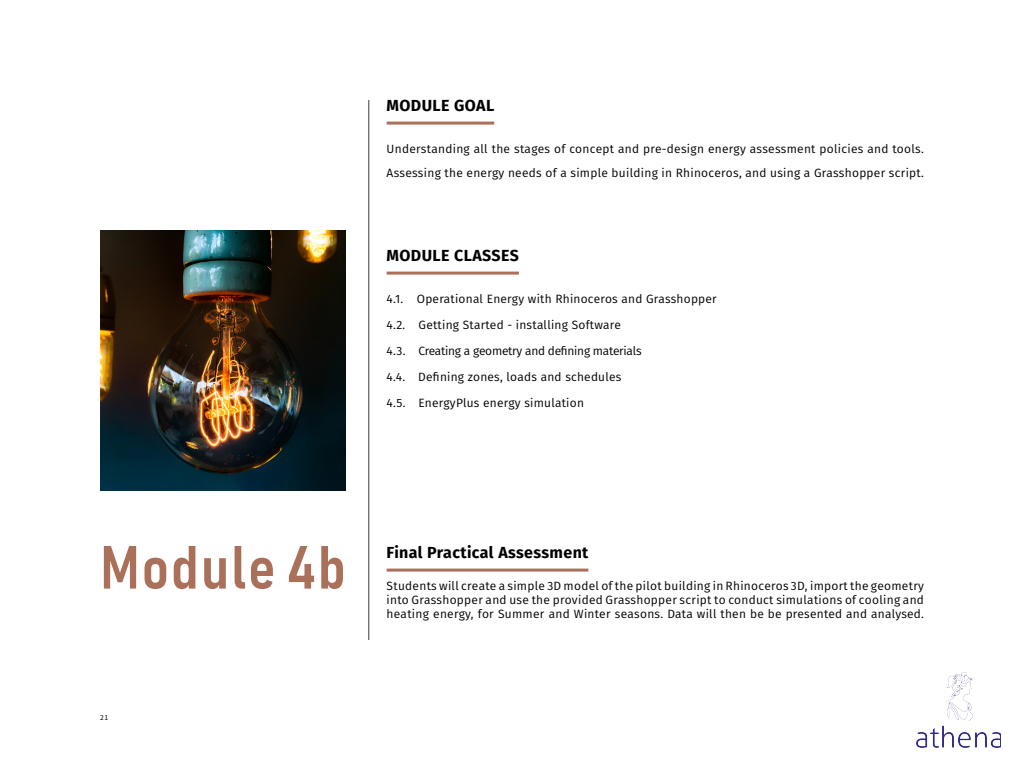
<style>
.page{position:relative;width:1024px;height:768px;background:#fff}
.page>*{position:absolute;margin:0;border:0;box-sizing:border-box;transform-origin:0 0}
.Headline_-_Bold__Ali{font:60px "Bahnschrift";letter-spacing:.025em;color:#aa705a}
.Pull_Text{font:700 16px "Fira Sans";letter-spacing:.025em;color:#000}
.Pull_Text-2{font:12px/14px "Fira Sans";letter-spacing:.02em;color:#000}
.Pull_Text-3{font:12px "Fira Sans";letter-spacing:-.02em;color:#000}
.t1{font:7.5px "Source Sans Pro";color:#000}
</style>
<div class="page">
<hr style="left:369px;top:100px;width:1px;height:540px;background:#3b3c3b">
<img style="left:100px;top:230px;width:246px;height:260px">
<img style="left:916px;top:673px;width:85px;height:74px">
<hr style="left:387px;top:122px;width:107px;height:3px;background:#aa705a">
<hr style="left:387px;top:272px;width:132px;height:3px;background:#aa705a">
<hr style="left:387px;top:569px;width:201px;height:3px;background:#aa705a">
<p class="Pull_Text" style="left:387px;top:92px;width:109px">MODULE GOAL</p>
<p class="Pull_Text-2" style="left:387px;top:137px;width:539px;line-height:24px">Understanding all the stages of concept and pre-design energy assessment policies and tools.<br>Assessing the energy needs of a simple building in Rhinoceros, and using a Grasshopper script.</p>
<p class="Pull_Text" style="left:387px;top:242px;width:134px">MODULE CLASSES</p>
<p class="Pull_Text-2" style="left:387px;top:292px;width:332px">4.1. Operational Energy with Rhinoceros and Grasshopper</p>
<p class="Pull_Text-2" style="left:387px;top:318px;width:236px">4.2. Getting Started - installing Software</p>
<p class="Pull_Text-3" style="left:387px;top:342px;width:256px">4.3. Creating a geometry and defining materials</p>
<p class="Pull_Text-2" style="left:387px;top:370px;width:236px">4.4. Defining zones, loads and schedules</p>
<p class="Pull_Text-2" style="left:387px;top:396px;width:199px">4.5. EnergyPlus energy simulation</p>
<p class="Headline_-_Bold__Ali" style="left:100px;top:522px;width:247px">Module 4b</p>
<p class="t1" style="left:100px;top:712px;width:10px">21</p>
<p class="Pull_Text" style="left:387px;top:539px;width:203px">Final Practical Assessment</p>
<p class="Pull_Text-2" style="left:387px;top:579px;width:539px;text-align:justify">Students will create a simple 3D model of the pilot building in Rhinoceros 3D, import the geometry into Grasshopper and use the provided Grasshopper script to conduct simulations of cooling and heating energy, for Summer and Winter seasons. Data will then be be presented and analysed.</p>
</div>
